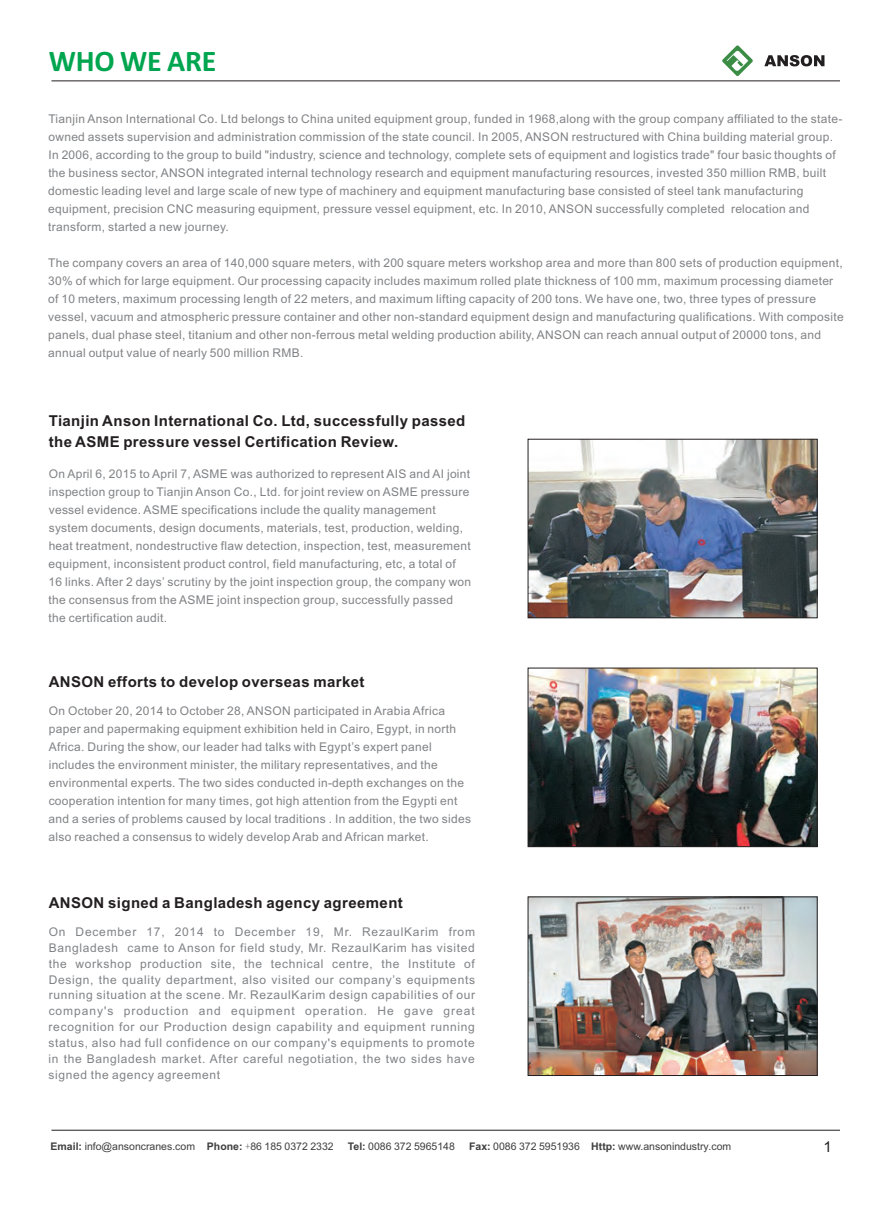
<style>
.page{position:relative;width:893px;height:1212px;background:#fff}
.page>*{position:absolute;margin:0;border:0;box-sizing:border-box;transform-origin:0 0}
.t1{font:700 30px "Calibri";letter-spacing:-.005em;color:#00a54f}
.t2{font:700 15px/21.6px "Arial";letter-spacing:.025em;color:#231f20}
.t3{font:15px "Arial";color:#231f20}
.t4{font:12px/18px "Arial";letter-spacing:.025em;color:#808285}
.t5{font:10.5px "Arial";color:#3e3e3f}
.s1{font-weight:700}
.s2{font-family:"Sim Sun"}
</style>
<div class="page">
<hr style="left:51px;top:1130px;width:789px;height:1px;background:#231f20">
<hr style="left:51px;top:80px;width:789px;height:1px;background:#231f20">
<img style="left:530px;top:441px;width:286px;height:175px">
<div style="left:528px;top:439px;width:290px;height:179px;border:1px solid #231f20"></div>
<img style="left:530px;top:670px;width:286px;height:175px">
<div style="left:528px;top:668px;width:290px;height:179px;border:1px solid #231f20"></div>
<img style="left:530px;top:898px;width:286px;height:176px">
<div style="left:528px;top:896px;width:290px;height:180px;border:1px solid #231f20"></div>
<svg style="left:722px;top:45px;width:31px;height:31px"></svg>
<svg style="left:764px;top:55px;width:60px;height:11px"></svg>
<h1 class="t1" style="left:49px;top:48px;width:169px">WHO WE ARE</h1>
<p class="t4" style="left:48px;top:111px;width:796px">Tianjin Anson International Co. Ltd belongs to China united equipment group, funded in 1968,along with the group company affiliated to the state&shy;owned assets supervision and administration commission of the state council. In 2005, ANSON restructured with China building material group.<br>In 2006, according to the group to build "industry, science and technology, complete sets of equipment and logistics trade" four basic thoughts of the business sector, ANSON integrated internal technology research and equipment manufacturing resources, invested 350 million RMB, built domestic leading level and large scale of new type of machinery and equipment manufacturing base consisted of steel tank manufacturing equipment, precision CNC measuring equipment, pressure vessel equipment, etc. In 2010, ANSON successfully completed relocation and transform, started a new journey.</p>
<p class="t4" style="left:48px;top:255px;width:797px">The company covers an area of 140,000 square meters, with 200 square meters workshop area and more than 800 sets of production equipment, 30% of which for large equipment. Our processing capacity includes maximum rolled plate thickness of 100 mm, maximum processing diameter of 10 meters, maximum processing length of 22 meters, and maximum lifting capacity of 200 tons. We have one, two, three types of pressure vessel, vacuum and atmospheric pressure container and other non-standard equipment design and manufacturing qualifications. With composite panels, dual phase steel, titanium and other non-ferrous metal welding production ability, ANSON can reach annual output of 20000 tons, and annual output value of nearly 500 million RMB.</p>
<p class="t2" style="left:49px;top:411px;width:418px">Tianjin Anson International Co. Ltd, successfully passed the ASME pressure vessel Certification Review.</p>
<p class="t4" style="left:49px;top:466px;width:424px">On April 6, 2015 to April 7, ASME was authorized to represent AIS and AI joint inspection group to Tianjin Anson Co., Ltd. for joint review on ASME pressure vessel evidence. ASME specifications include the quality management system documents, design documents, materials, test, production, welding, heat treatment, nondestructive flaw detection, inspection, test, measurement equipment, inconsistent product control, field manufacturing, etc, a total of 16 links. After 2 days’ scrutiny by the joint inspection group, the company won the consensus from the ASME joint inspection group, successfully passed the certification audit.</p>
<p class="t2" style="left:49px;top:672px;width:317px">ANSON efforts to develop overseas market</p>
<p class="t4" style="left:49px;top:702px;width:424px">On October 20, 2014 to October 28, ANSON participated in Arabia Africa paper and papermaking equipment exhibition held in Cairo, Egypt, in north Africa. During the show, our leader had talks with Egypt’s expert panel includes the environment minister, the military representatives, and the environmental experts. The two sides conducted in-depth exchanges on the cooperation intention for many times, got high attention from the Egypti ent and a series of problems caused by local traditions . In addition, the two sides also reached a consensus to widely develop Arab and African market.</p>
<p class="t2" style="left:49px;top:893px;width:356px">ANSON signed a Bangladesh agency agreement</p>
<p class="t4" style="left:49px;top:925px;width:428px;line-height:15.8px;text-align:justify">On December 17, 2014 to December 19, Mr. RezaulKarim from Bangladesh came to Anson for field study, Mr. RezaulKarim has visited the workshop production site, the technical centre, the Institute of Design, the quality department, also visited our company’s equipments running situation at the scene. Mr. RezaulKarim design capabilities of our company's production and equipment operation. He gave great recognition for our Production design capability and equipment running status, also had full confidence on our company's equipments to promote in the Bangladesh market. After careful negotiation, the two sides have signed the agency agreement</p>
<p class="t5" style="left:51px;top:1142px;width:285px"><span class="s1">Email:</span> info@ansoncranes.com <span class="s1">Phone:</span> <span class="s2">+</span>86 185 0372 2332</p>
<p class="t5" style="left:348px;top:1142px;width:109px"><span class="s1">Tel:</span> 0086 372 5965148</p>
<p class="t5" style="left:469px;top:1142px;width:264px"><span class="s1">Fax:</span> 0086 372 5951936 <span class="s1">Http:</span> www.ansonindustry.com</p>
<p class="t3" style="left:823px;top:1141px;width:10px">1</p>
</div>
